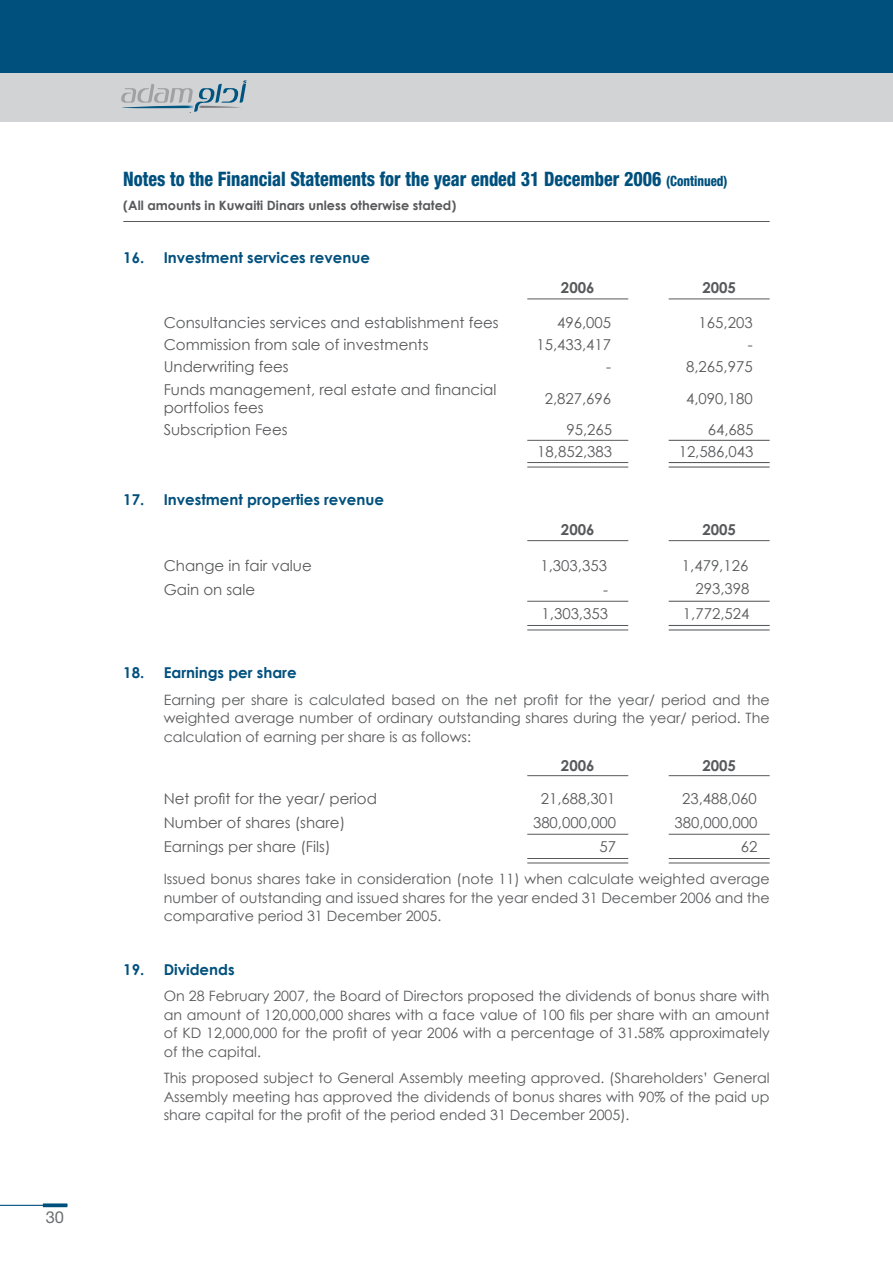
<style>
.page{position:relative;width:893px;height:1263px;background:#fff}
.page>*{position:absolute;margin:0;border:0;box-sizing:border-box;transform-origin:0 0}
.t1{font:800 condensed 19.95px "Helvetica Neue";color:#00507d;scale:.9 1}
.t2{font:16.5px "Helvetica Neue East A";color:#6d6f71}
.t3{font:15px/18px "Century Gothic";color:#58595b}
.t4{font:700 15px "Century Gothic";color:#00507d}
.t5{font:700 15px "Century Gothic";color:#58595b}
.t6{font:14.25px/18.5px "Century Gothic";color:#58595b;text-align:justify}
.t7{font:700 12.9px "Century Gothic";color:#58595b}
.s1{font-size:14.25px}
</style>
<div class="page">
<div style="left:0;top:59px;width:893px;height:63px;background:#d1d3d4"></div>
<div style="left:0;top:0;width:893px;height:72px;background:#00507d"></div>
<svg style="left:121px;top:80px;width:126px;height:32px"></svg>
<hr style="left:0;top:1205px;width:67px;height:1px;background:#00507d">
<svg style="left:43px;top:1203px;width:24px;height:4px"></svg>
<hr style="left:527px;top:299px;width:101px;height:1px;background:#58595b">
<hr style="left:669px;top:299px;width:101px;height:1px;background:#58595b">
<hr style="left:527px;top:440px;width:101px;height:1px;background:#58595b">
<hr style="left:527px;top:462px;width:101px;height:1px;background:#58595b">
<hr style="left:527px;top:467px;width:101px;height:1px;background:#58595b">
<hr style="left:669px;top:440px;width:101px;height:1px;background:#58595b">
<hr style="left:669px;top:462px;width:101px;height:1px;background:#58595b">
<hr style="left:669px;top:466px;width:101px;height:2px;background:#58595b">
<hr style="left:527px;top:540px;width:101px;height:1px;background:#58595b">
<hr style="left:669px;top:540px;width:101px;height:1px;background:#58595b">
<hr style="left:527px;top:601px;width:101px;height:1px;background:#58595b">
<hr style="left:527px;top:625px;width:101px;height:1px;background:#58595b">
<hr style="left:527px;top:630px;width:101px;height:1px;background:#58595b">
<hr style="left:669px;top:601px;width:101px;height:1px;background:#58595b">
<hr style="left:669px;top:625px;width:101px;height:1px;background:#58595b">
<hr style="left:669px;top:629px;width:101px;height:1px;background:#58595b">
<hr style="left:527px;top:775px;width:101px;height:1px;background:#58595b">
<hr style="left:669px;top:775px;width:101px;height:1px;background:#58595b">
<hr style="left:527px;top:834px;width:101px;height:1px;background:#58595b">
<hr style="left:669px;top:834px;width:101px;height:1px;background:#58595b">
<hr style="left:527px;top:858px;width:101px;height:1px;background:#58595b">
<hr style="left:669px;top:858px;width:101px;height:1px;background:#58595b">
<hr style="left:527px;top:863px;width:101px;height:1px;background:#58595b">
<hr style="left:669px;top:863px;width:101px;height:1px;background:#58595b">
<hr style="left:123px;top:221px;width:647px;height:1px;background:#58595b">
<p class="t2" style="left:46px;top:1207px;width:20px">3 0</p>
<h1 class="t1" style="left:123px;top:167px;width:673px">Notes to the Financial Statements for the year ended 31 December 2006 <span class="s1">(Continued)</span></h1>
<p class="t7" style="left:123px;top:197px;width:334px">(All amounts in Kuwaiti Dinars unless otherwise stated)</p>
<p class="t4" style="left:123px;top:248px;width:248px">16. Investment services revenue</p>
<p class="t5" style="left:561px;top:278px;width:35px">2006</p>
<p class="t5" style="left:702px;top:278px;width:35px">2005</p>
<p class="t3" style="left:164px;top:313px;width:337px">Consultancies services and establishment fees</p>
<p class="t3" style="left:557px;top:313px;width:56px">496,005</p>
<p class="t3" style="left:699px;top:313px;width:56px">165,203</p>
<p class="t3" style="left:164px;top:335px;width:266px">Commission from sale of investments</p>
<p class="t3" style="left:536px;top:335px;width:76px">15,433,417</p>
<p class="t3" style="left:748px;top:335px;width:6px">-</p>
<p class="t3" style="left:164px;top:358px;width:127px">Underwriting fees</p>
<p class="t3" style="left:606px;top:358px;width:6px">-</p>
<p class="t3" style="left:686px;top:358px;width:68px">8,265,975</p>
<p class="t3" style="left:164px;top:380px;width:334px">Funds management, real estate and financial portfolios fees</p>
<p class="t3" style="left:545px;top:389px;width:68px">2,827,696</p>
<p class="t3" style="left:686px;top:389px;width:68px">4,090,180</p>
<p class="t3" style="left:164px;top:420px;width:125px">Subscription Fees</p>
<p class="t3" style="left:566px;top:420px;width:47px">95,265</p>
<p class="t3" style="left:708px;top:420px;width:47px">64,685</p>
<p class="t3" style="left:537px;top:442px;width:76px">18,852,383</p>
<p class="t3" style="left:679px;top:442px;width:76px">12,586,043</p>
<p class="t4" style="left:123px;top:490px;width:262px">17. Investment properties revenue</p>
<p class="t5" style="left:561px;top:520px;width:35px">2006</p>
<p class="t5" style="left:702px;top:520px;width:35px">2005</p>
<p class="t3" style="left:164px;top:556px;width:150px">Change in fair value</p>
<p class="t3" style="left:540px;top:556px;width:68px">1,303,353</p>
<p class="t3" style="left:682px;top:556px;width:68px">1,479,126</p>
<p class="t3" style="left:164px;top:580px;width:93px">Gain on sale</p>
<p class="t3" style="left:603px;top:580px;width:6px">-</p>
<p class="t3" style="left:695px;top:580px;width:56px">293,398</p>
<p class="t3" style="left:542px;top:604px;width:68px">1,303,353</p>
<p class="t3" style="left:683px;top:604px;width:68px">1,772,524</p>
<p class="t4" style="left:123px;top:663px;width:175px">18. Earnings per share</p>
<p class="t6" style="left:164px;top:690px;width:607px">Earning per share is calculated based on the net profit for the year/ period and the weighted average number of ordinary outstanding shares during the year/ period. The calculation of earning per share is as follows:</p>
<p class="t5" style="left:561px;top:756px;width:35px">2006</p>
<p class="t5" style="left:702px;top:756px;width:35px">2005</p>
<p class="t3" style="left:164px;top:789px;width:215px">Net profit for the year/ period</p>
<p class="t3" style="left:541px;top:789px;width:76px">21,688,301</p>
<p class="t3" style="left:682px;top:789px;width:76px">23,488,060</p>
<p class="t3" style="left:164px;top:813px;width:183px">Number of shares (share)</p>
<p class="t3" style="left:533px;top:813px;width:85px">380,000,000</p>
<p class="t3" style="left:674px;top:813px;width:85px">380,000,000</p>
<p class="t3" style="left:164px;top:837px;width:168px">Earnings per share (Fils)</p>
<p class="t3" style="left:599px;top:837px;width:18px">57</p>
<p class="t3" style="left:741px;top:837px;width:18px">62</p>
<p class="t6" style="left:164px;top:870px;width:607px">Issued bonus shares take in consideration (note 11) when calculate weighted average number of outstanding and issued shares for the year ended 31 December 2006 and the comparative period 31 December 2005.</p>
<p class="t4" style="left:123px;top:960px;width:113px">19. Dividends</p>
<p class="t6" style="left:164px;top:986px;width:607px">On 28 February 2007, the Board of Directors proposed the dividends of bonus share with an amount of 120,000,000 shares with a face value of 100 fils per share with an amount of KD 12,000,000 for the profit of year 2006 with a percentage of 31.58% approximately of the capital.</p>
<p class="t6" style="left:164px;top:1069px;width:607px">This proposed subject to General Assembly meeting approved. (Shareholders’ General Assembly meeting has approved the dividends of bonus shares with 90% of the paid up share capital for the profit of the period ended 31 December 2005).</p>
</div>
